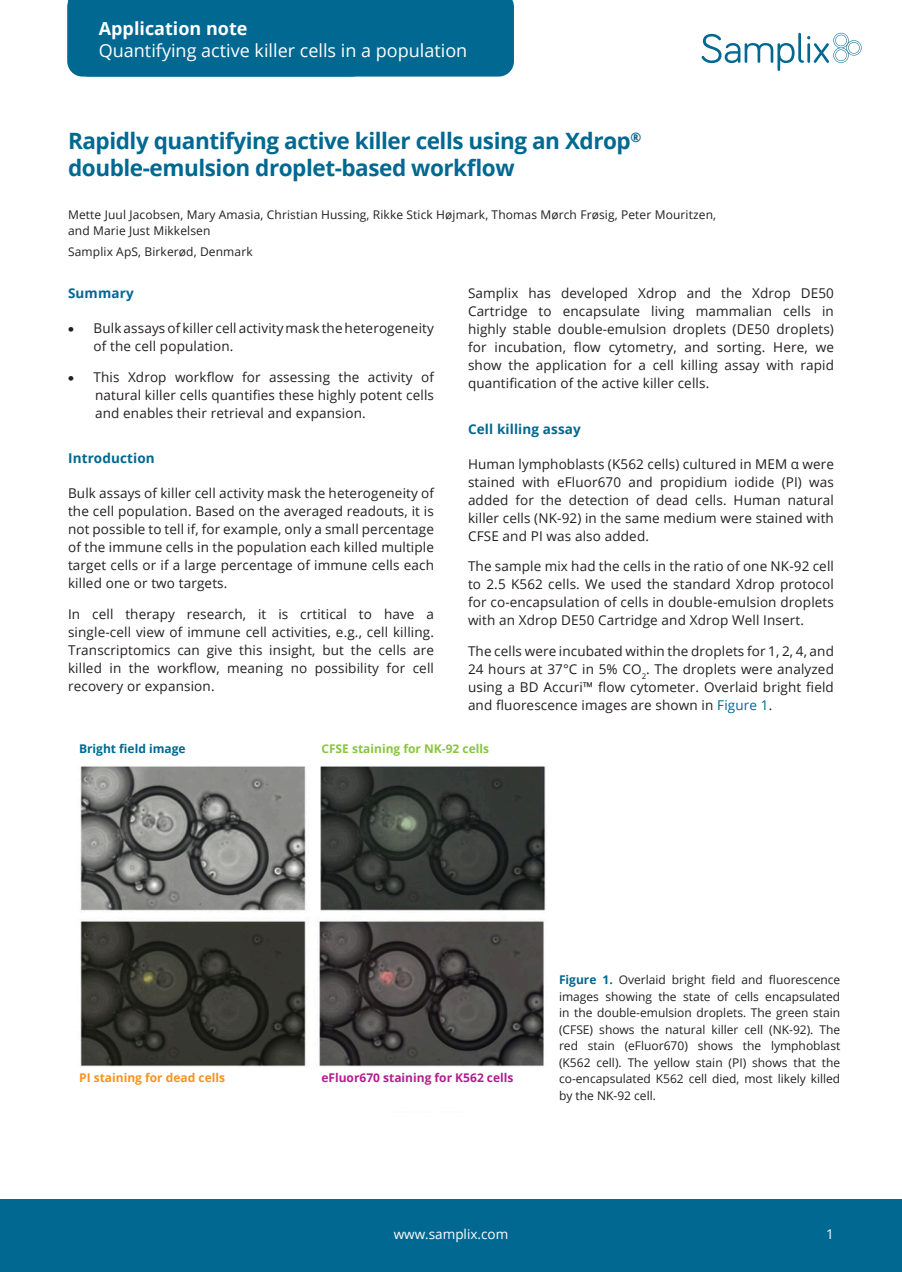
<style>
.page{position:relative;width:902px;height:1272px;background:#fff}
.page>*{position:absolute;margin:0;border:0;box-sizing:border-box;transform-origin:0 0}
.t1{font:700 22.5px/27px "Open Sans";letter-spacing:-.02em;color:#006891}
.t2{font:18px "Open Sans";color:#fff}
.t3{font:700 18px "Open Sans";color:#fff}
.t4{font:16.5px "Open Sans";letter-spacing:-.02em;color:#fff}
.t5{font:700 16.5px "Open Sans";letter-spacing:-.02em;color:#fff}
.Copy{font:13.5px/18px "Open Sans";letter-spacing:.01em;color:#231f20;text-align:justify}
.Heading_2{font:700 13.5px "Open Sans";letter-spacing:.01em;color:#006891}
.t6{font:13.5px "Open Sans";color:#fff}
.Figure_Legend_Table{font:12px/16.5px "Open Sans";color:#231f20;text-align:justify}
.Author_list{font:12px/16.5px "Open Sans";letter-spacing:.01em;color:#231f20}
.Figure_Legend_Table-2{font:700 12px "Open Sans";color:#b41e8d}
.Figure_Legend_Table-3{font:700 12px "Open Sans";color:#89c53f}
.Figure_Legend_Table-4{font:700 12px "Open Sans";color:#f7931d}
.Figure_Legend_Table-5{font:700 12px "Open Sans";color:#006891}
.s1{font-family:"Arial";font-weight:700;font-size:16.5px}
.s2{color:#006891}
.s3{font-weight:700;color:#006891}
</style>
<div class="page">
<img style="left:80px;top:766px;width:466px;height:301px">
<div style="left:0;top:1199px;width:901px;height:72px;background:#006891"></div>
<div style="left:67px;top:0;width:447px;height:77px;background:#006891"></div>
<div style="left:99px;top:21px;width:391px;height:47px;background:#006891"></div>
<svg style="left:701px;top:33px;width:160px;height:38px"></svg>
<p class="t5" style="left:99px;top:16px;width:133px">Application note</p>
<p class="t4" style="left:99px;top:45px;width:215px">Short title of application note</p>
<p class="t3" style="left:99px;top:16px;width:150px">Application note</p>
<p class="t2" style="left:99px;top:38px;width:370px">Quantifying active killer cells in a population</p>
<p class="t1" style="left:68px;top:127px;width:574px">Rapidly quantifying active killer cells using an Xdrop<sup>® </sup>double-emulsion droplet-based workflow</p>
<p class="Author_list" style="left:68px;top:206px;width:649px">Mette Juul Jacobsen, Mary Amasia, Christian Hussing, Rikke Stick Højmark, Thomas Mørch Frøsig, Peter Mouritzen, and Marie Just Mikkelsen</p>
<p class="Author_list" style="left:68px;top:243px;width:186px">Samplix ApS, Birkerød, Denmark</p>
<p class="Heading_2" style="left:68px;top:284px;width:67px">Summary</p>
<p class="Copy" style="left:94px;top:319px;width:342px;text-indent:-26px"><span class="s1">•</span> Bulk assays of killer cell activity mask the heterogeneity of the cell population.</p>
<p class="Copy" style="left:95px;top:368px;width:340px;text-indent:-27px"><span class="s1">•</span> This Xdrop workflow for assessing the activity of natural killer cells quantifies these highly potent cells and enables their retrieval and expansion.</p>
<p class="Heading_2" style="left:68px;top:449px;width:88px">Introduction</p>
<p class="Copy" style="left:68px;top:484px;width:367px">Bulk assays of killer cell activity mask the heterogeneity of the cell population. Based on the averaged readouts, it is not possible to tell if, for example, only a small percentage of the immune cells in the population each killed multiple target cells or if a large percentage of immune cells each killed one or two targets.</p>
<p class="Copy" style="left:68px;top:605px;width:367px">In cell therapy research, it is crtitical to have a single-cell view of immune cell activities, e.g., cell killing.<br>Transcriptomics can give this insight, but the cells are killed in the workflow, meaning no possibility for cell recovery or expansion.</p>
<p class="Copy" style="left:468px;top:284px;width:367px">Samplix has developed Xdrop and the Xdrop DE50<br>Cartridge to encapsulate living mammalian cells in highly stable double-emulsion droplets (DE50 droplets) for incubation, flow cytometry, and sorting. Here, we show the application for a cell killing assay with rapid quantification of the active killer cells.</p>
<p class="Heading_2" style="left:468px;top:419px;width:114px">Cell killing assay</p>
<p class="Copy" style="left:468px;top:454px;width:367px">Human lymphoblasts (K562 cells) cultured in MEM α were stained with eFluor670 and propidium iodide (PI) was added for the detection of dead cells. Human natural killer cells (NK-92) in the same medium were stained with CFSE and PI was also added.</p>
<p class="Copy" style="left:468px;top:557px;width:367px">The sample mix had the cells in the ratio of one NK-92 cell to 2.5 K562 cells. We used the standard Xdrop protocol for co-encapsulation of cells in double-emulsion droplets with an Xdrop DE50 Cartridge and Xdrop Well Insert.</p>
<p class="Copy" style="left:468px;top:642px;width:367px">The cells were incubated within the droplets for 1, 2, 4, and 24 hours at 37°C in 5% CO<sub>2</sub>. The droplets were analyzed using a BD Accuri™ flow cytometer. Overlaid bright field and fluorescence images are shown in <span class="s2">Figure 1</span>.</p>
<p class="Figure_Legend_Table-5" style="left:79px;top:740px;width:108px">Bright field image</p>
<p class="Figure_Legend_Table-3" style="left:321px;top:740px;width:169px">CFSE staining for NK-92 cells</p>
<p class="Figure_Legend_Table-4" style="left:79px;top:1069px;width:147px">PI staining for dead cells</p>
<p class="Figure_Legend_Table-2" style="left:321px;top:1069px;width:194px">eFluor670 staining for K562 cells</p>
<p class="Figure_Legend_Table" style="left:559px;top:971px;width:283px"><span class="s3">Figure 1.</span> Overlaid bright field and fluorescence images showing the state of cells encapsulated in the double-emulsion droplets. The green stain (CFSE) shows the natural killer cell (NK-92). The red stain (eFluor670) shows the lymphoblast (K562 cell). The yellow stain (PI) shows that the co-encapsulated K562 cell died, most likely killed by the NK-92 cell.</p>
<p class="t6" style="left:393px;top:1224px;width:116px">www.samplix.com</p>
<p class="t6" style="left:826px;top:1224px;width:9px">1</p>
</div>
